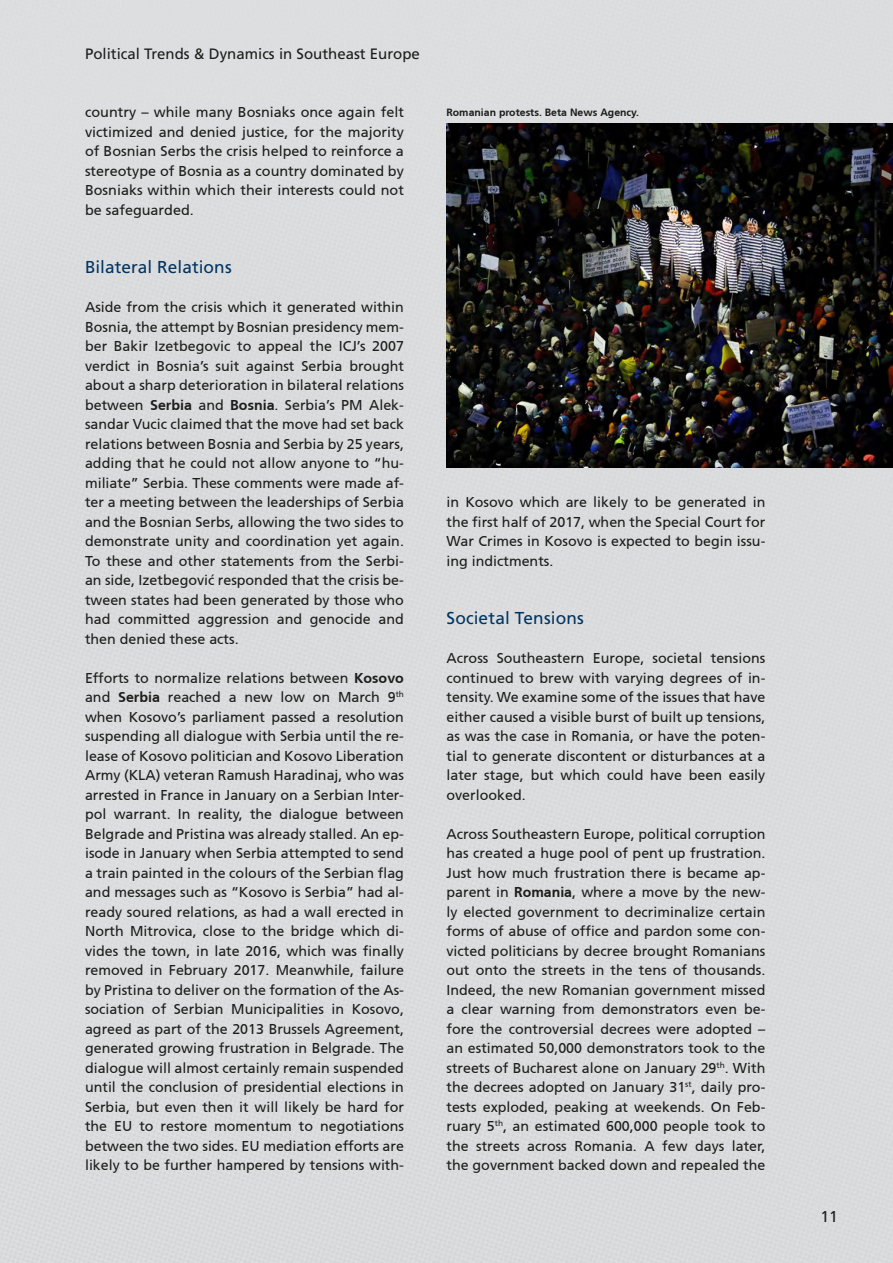
<style>
.page{position:relative;width:893px;height:1263px;background:#fff}
.page>*{position:absolute;margin:0;border:0;box-sizing:border-box;transform-origin:0 0}
.Überschrift_E2{font:17.25px "Frutiger LT Std";letter-spacing:.005em;color:#003462}
.t1{font:15.75px "Frutiger LT Std";color:#1d1d1b}
.t2{font:15px "Frutiger LT Std";color:#1d1d1b}
.Fließtext__o_E{font:14.25px/19.5px "Frutiger CE";color:#1d1d1b;text-align:justify}
.Fußnote{font:700 10.5px "Frutiger CE";color:#1d1d1b}
.s1{font-weight:700}
</style>
<div class="page">
<div style="left:1px;top:0;width:811px;height:640px;background:#dbdcde"></div>
<div style="left:812px;top:0;width:81px;height:1263px;background:#dbdbdd"></div>
<img style="left:0;top:0;width:1px;height:1263px">
<img style="left:446px;top:123px;width:447px;height:344px">
<p class="t2" style="left:85px;top:44px;width:336px">Political Trends &amp; Dynamics in Southeast Europe</p>
<p class="Fließtext__o_E" style="left:85px;top:102px;width:320px">country – while many Bosniaks once again felt victimized and denied justice, for the majority of Bosnian Serbs the crisis helped to reinforce a stereotype of Bosnia as a country dominated by Bosniaks within which their interests could not be safeguarded.</p>
<p class="Überschrift_E2" style="left:85px;top:257px;width:148px">Bilateral Relations</p>
<p class="Fließtext__o_E" style="left:85px;top:297px;width:320px">Aside from the crisis which it generated within Bosnia, the attempt by Bosnian presidency mem&shy;ber Bakir Izetbegovic to appeal the ICJ’s 2007 verdict in Bosnia’s suit against Serbia brought about a sharp deterioration in bilateral relations between <span class="s1">Serbia</span> and <span class="s1">Bosnia</span>. Serbia’s PM Alek&shy;sandar Vucic claimed that the move had set back relations between Bosnia and Serbia by 25 years, adding that he could not allow anyone to “hu&shy;miliate” Serbia. These comments were made af&shy;ter a meeting between the leaderships of Serbia and the Bosnian Serbs, allowing the two sides to demonstrate unity and coordination yet again.<br>To these and other statements from the Serbi&shy;an side, Izetbegović responded that the crisis be&shy;tween states had been generated by those who had committed aggression and genocide and then denied these acts.</p>
<p class="Fließtext__o_E" style="left:85px;top:668px;width:320px">Efforts to normalize relations between <span class="s1">Kosovo </span>and <span class="s1">Serbia</span> reached a new low on March 9<sup>th </sup>when Kosovo’s parliament passed a resolution suspending all dialogue with Serbia until the re&shy;lease of Kosovo politician and Kosovo Liberation Army (KLA) veteran Ramush Haradinaj, who was arrested in France in January on a Serbian Inter&shy;pol warrant. In reality, the dialogue between Belgrade and Pristina was already stalled. An ep&shy;isode in January when Serbia attempted to send a train painted in the colours of the Serbian flag and messages such as “Kosovo is Serbia” had al&shy;ready soured relations, as had a wall erected in North Mitrovica, close to the bridge which di&shy;vides the town, in late 2016, which was finally removed in February 2017. Meanwhile, failure by Pristina to deliver on the formation of the As&shy;sociation of Serbian Municipalities in Kosovo, agreed as part of the 2013 Brussels Agreement, generated growing frustration in Belgrade. The dialogue will almost certainly remain suspended until the conclusion of presidential elections in Serbia, but even then it will likely be hard for the EU to restore momentum to negotiations between the two sides. EU mediation efforts are likely to be further hampered by tensions with-</p>
<p class="Fußnote" style="left:446px;top:106px;width:194px">Romanian protests. Beta News Agency.</p>
<p class="Fließtext__o_E" style="left:446px;top:492px;width:320px">in Kosovo which are likely to be generated in the first half of 2017, when the Special Court for War Crimes in Kosovo is expected to begin issu&shy;ing indictments.</p>
<p class="Überschrift_E2" style="left:446px;top:608px;width:139px">Societal Tensions</p>
<p class="Fließtext__o_E" style="left:446px;top:648px;width:320px">Across Southeastern Europe, societal tensions continued to brew with varying degrees of in&shy;tensity. We examine some of the issues that have either caused a visible burst of built up tensions, as was the case in Romania, or have the poten&shy;tial to generate discontent or disturbances at a later stage, but which could have been easily overlooked.</p>
<p class="Fließtext__o_E" style="left:446px;top:824px;width:320px">Across Southeastern Europe, political corruption has created a huge pool of pent up frustration.<br>Just how much frustration there is became ap&shy;parent in <span class="s1">Romania</span>, where a move by the new&shy;ly elected government to decriminalize certain forms of abuse of office and pardon some con&shy;victed politicians by decree brought Romanians out onto the streets in the tens of thousands.<br>Indeed, the new Romanian government missed a clear warning from demonstrators even be&shy;fore the controversial decrees were adopted – an estimated 50,000 demonstrators took to the streets of Bucharest alone on January 29<sup>th</sup>. With the decrees adopted on January 31<sup>st</sup>, daily pro&shy;tests exploded, peaking at weekends. On Feb&shy;ruary 5<sup>th</sup>, an estimated 600,000 people took to the streets across Romania. A few days later, the government backed down and repealed the</p>
<p class="t1" style="left:820px;top:1208px;width:19px">11</p>
</div>
